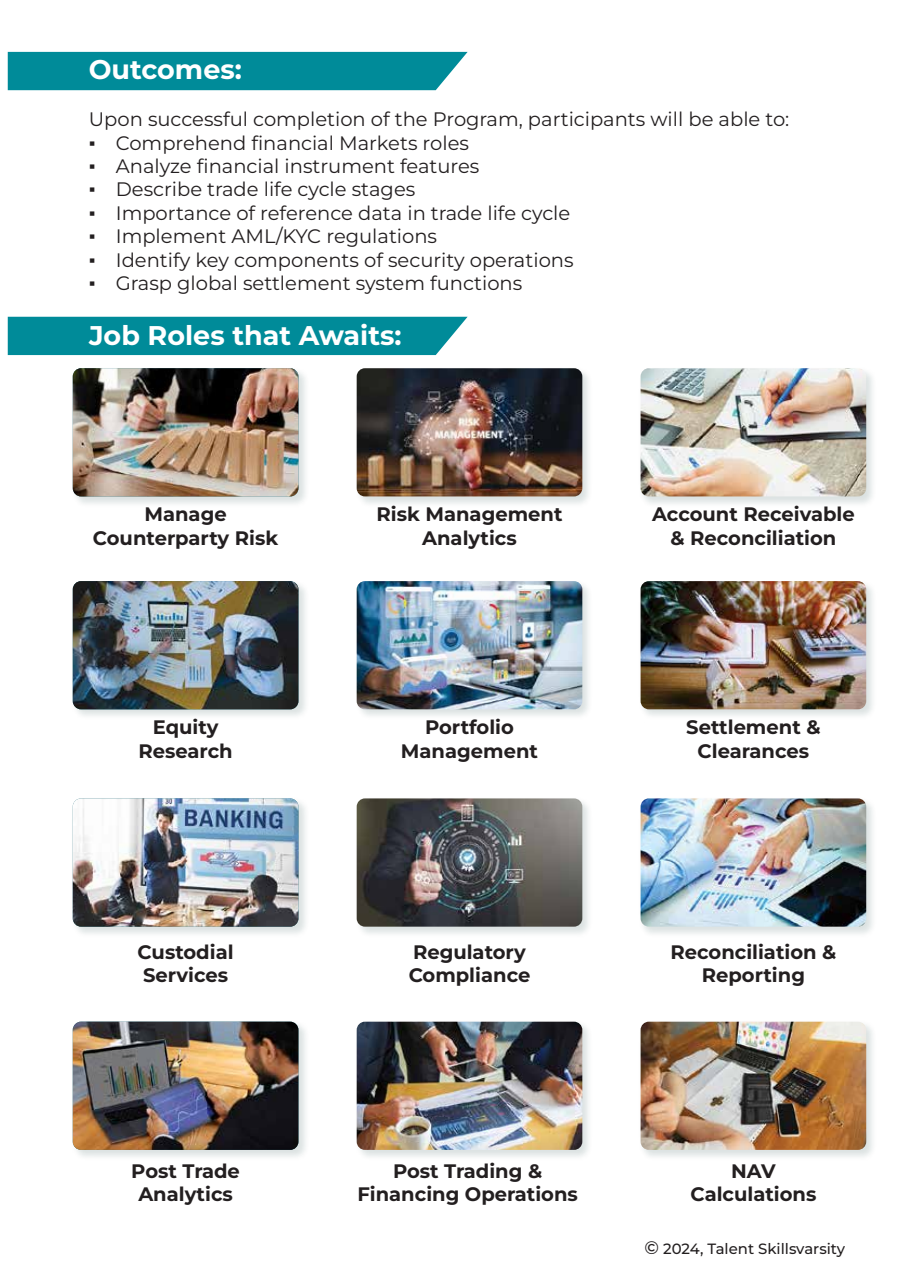
<style>
.page{position:relative;width:909px;height:1280px;background:#fff}
.page>*{position:absolute;margin:0;border:0;box-sizing:border-box;transform-origin:0 0}
.t1{font:700 27px "Montserrat";color:#fff}
.t2{font:19.5px "Montserrat";color:#231f20}
.t3{font:700 19.5px/23.4px "Montserrat";color:#231f20;text-align:center}
.t4{font:500 14.85px "Montserrat";color:#231f20}
.s1{font-family:"Times New Roman"}
.s2{font-size:18.15px}
</style>
<div class="page">
<div style="left:8px;top:52px;width:459px;height:38px;background:#008b99"></div>
<div style="left:8px;top:317px;width:459px;height:38px;background:#008b99"></div>
<img style="left:72px;top:372px;width:234px;height:132px">
<img style="left:73px;top:368px;width:225px;height:128px">
<img style="left:360px;top:372px;width:229px;height:132px">
<img style="left:356px;top:368px;width:226px;height:128px">
<img style="left:643px;top:372px;width:230px;height:132px">
<img style="left:640px;top:368px;width:226px;height:128px">
<img style="left:72px;top:585px;width:234px;height:131px">
<img style="left:73px;top:581px;width:225px;height:128px">
<img style="left:361px;top:585px;width:228px;height:131px">
<img style="left:356px;top:581px;width:226px;height:128px">
<img style="left:644px;top:585px;width:229px;height:131px">
<img style="left:640px;top:581px;width:226px;height:128px">
<img style="left:72px;top:802px;width:234px;height:132px">
<img style="left:73px;top:798px;width:225px;height:128px">
<img style="left:360px;top:802px;width:229px;height:132px">
<img style="left:356px;top:798px;width:226px;height:128px">
<img style="left:643px;top:802px;width:230px;height:132px">
<img style="left:640px;top:798px;width:226px;height:128px">
<img style="left:72px;top:1025px;width:234px;height:132px">
<img style="left:73px;top:1021px;width:225px;height:128px">
<img style="left:360px;top:1025px;width:229px;height:132px">
<img style="left:356px;top:1021px;width:226px;height:128px">
<img style="left:643px;top:1025px;width:230px;height:132px">
<img style="left:640px;top:1021px;width:226px;height:128px">
<h1 class="t1" style="left:89px;top:50px;width:154px">Outcomes:</h1>
<p class="t2" style="left:89px;top:106px;width:702px">Upon successful completion of the Program, participants will be able to:</p>
<p class="t2" style="left:89px;top:129px;width:381px"><span class="s1">▪</span> Comprehend financial Markets roles</p>
<p class="t2" style="left:89px;top:153px;width:392px"><span class="s1">▪</span> Analyze financial instrument features</p>
<p class="t2" style="left:89px;top:176px;width:328px"><span class="s1">▪</span> Describe trade life cycle stages</p>
<p class="t2" style="left:89px;top:199px;width:483px"><span class="s1">▪</span> Importance of reference data in trade life cycle</p>
<p class="t2" style="left:89px;top:223px;width:350px"><span class="s1">▪</span> Implement AML/KYC regulations</p>
<p class="t2" style="left:89px;top:246px;width:486px"><span class="s1">▪</span> Identify key components of security operations</p>
<p class="t2" style="left:89px;top:270px;width:435px"><span class="s1">▪</span> Grasp global settlement system functions</p>
<h1 class="t1" style="left:89px;top:316px;width:314px">Job Roles that Awaits:</h1>
<p class="t3" style="left:93px;top:501px;width:187px">Manage<br>Counterparty Risk</p>
<p class="t3" style="left:376px;top:501px;width:187px">Risk Management<br>Analytics</p>
<p class="t3" style="left:652px;top:501px;width:204px">Account Receivable &amp; Reconciliation</p>
<p class="t3" style="left:138px;top:714px;width:96px">Equity<br>Research</p>
<p class="t3" style="left:401px;top:714px;width:138px">Portfolio<br>Management</p>
<p class="t3" style="left:686px;top:714px;width:136px">Settlement &amp;<br>Clearances</p>
<p class="t3" style="left:138px;top:939px;width:97px;text-align:left">Custodial<br>Services</p>
<p class="t3" style="left:408px;top:939px;width:123px;text-align:left">Regulatory<br>Compliance</p>
<p class="t3" style="left:670px;top:939px;width:167px">Reconciliation &amp;<br>Reporting</p>
<p class="t3" style="left:131px;top:1157px;width:110px">Post Trade<br>Analytics</p>
<p class="t3" style="left:357px;top:1157px;width:222px">Post Trading &amp;<br>Financing Operations</p>
<p class="t3" style="left:690px;top:1157px;width:127px">NAV<br>Calculations</p>
<p class="t4" style="left:644px;top:1238px;width:202px"><span class="s2">©</span> 2024, Talent Skillsvarsity</p>
</div>
